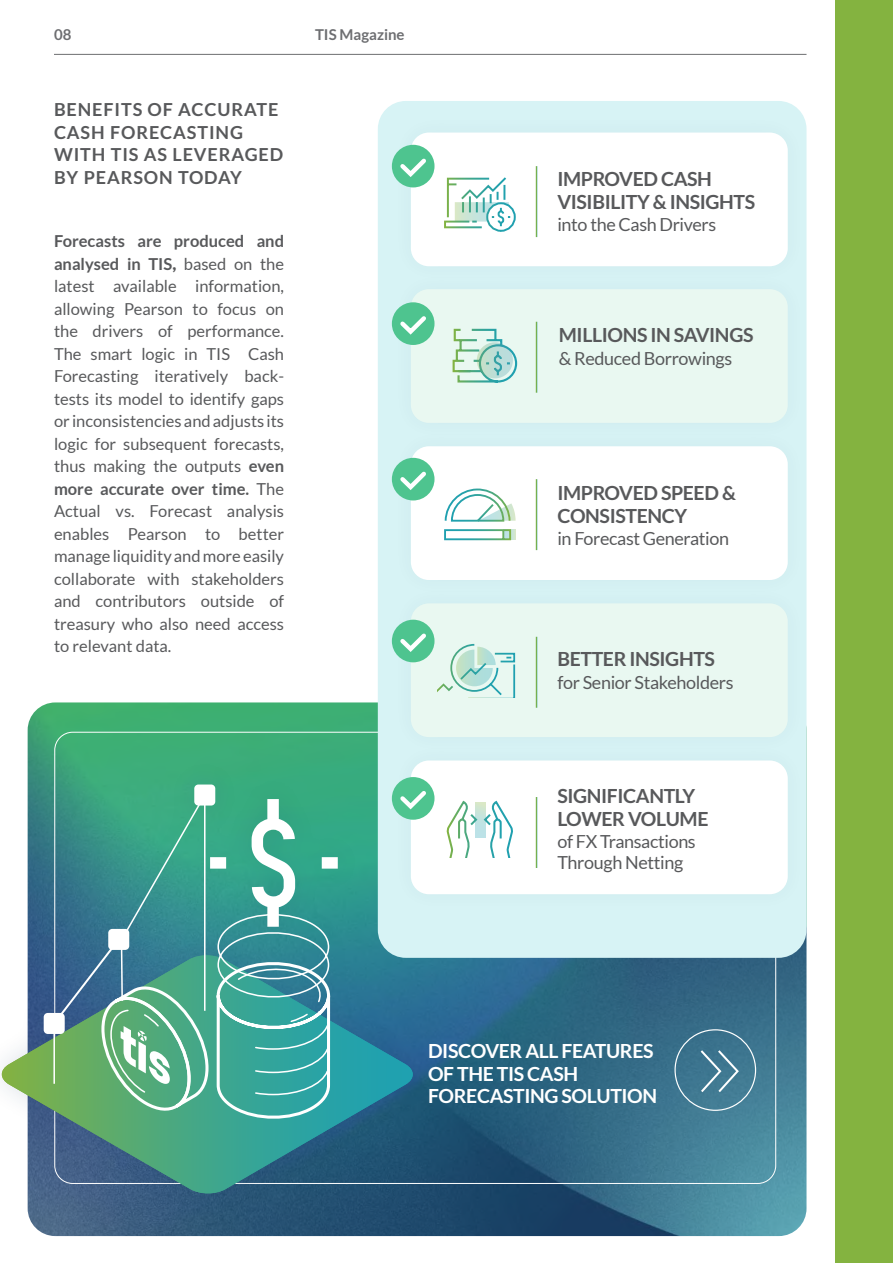
<style>
.page{position:relative;width:893px;height:1263px;background:#fff}
.page>*{position:absolute;margin:0;border:0;box-sizing:border-box;transform-origin:0 0}
.t1{font:700 19.5px/22.5px "Lato";letter-spacing:-.02em;color:#58595b}
.t2{font:700 19.5px/22.5px "Lato";letter-spacing:-.02em;color:#fff}
.t3{font:18px/21px "Lato";letter-spacing:-.02em;color:#58595b}
.t4{font:700 18px/22.5px "Lato";letter-spacing:.05em;color:#58595b}
.t5{font:16.5px/22.5px "Lato";color:#58595b;text-align:justify}
.t6{font:700 15px "Lato";color:#6d6e71}
.s1{font-weight:700}
.s2{font-weight:900}
</style>
<div class="page">
<hr style="left:54px;top:54px;width:752px;height:1px;background:#6d6e71">
<img style="left:28px;top:702px;width:778px;height:534px">
<div style="left:36px;top:713px;width:759px;height:489px;background:#1a3c64;opacity:.05"></div>
<div style="left:0;top:759px;width:437px;height:460px;background:#1a3c64;opacity:.15"></div>
<svg style="left:2px;top:955px;width:411px;height:238px;background:#4d8994"></svg>
<div style="left:194px;top:784px;width:21px;height:21px;background:#fff;border-radius:4px"></div>
<div style="left:44px;top:1013px;width:21px;height:21px;background:#fff;border-radius:4px"></div>
<svg style="left:51px;top:793px;width:287px;height:331px;background:#50a395"></svg>
<div style="left:674px;top:1029px;width:82px;height:82px;border:1px solid #fff;border-radius:50%"></div>
<svg style="left:701px;top:1050px;width:38px;height:42px;background:#598aa0"></svg>
<div style="left:835px;top:0;width:58px;height:1263px;background:#84b340"></div>
<div style="left:378px;top:101px;width:428px;height:857px;background:#d7f3f5;border-radius:28px"></div>
<div style="left:392px;top:114px;width:414px;height:171px;background:#d6f2f4"></div>
<div style="left:411px;top:133px;width:377px;height:133px;background:#fff;border-radius:18px"></div>
<div style="left:411px;top:289px;width:377px;height:134px;background:#e9f8f1;border-radius:18px"></div>
<div style="left:411px;top:446px;width:377px;height:134px;background:#fff;border-radius:18px"></div>
<div style="left:411px;top:603px;width:377px;height:134px;background:#e9f8f1;border-radius:18px"></div>
<div style="left:411px;top:760px;width:377px;height:134px;background:#fff;border-radius:18px"></div>
<svg style="left:444px;top:177px;width:72px;height:55px"></svg>
<svg style="left:444px;top:488px;width:72px;height:52px"></svg>
<svg style="left:437px;top:644px;width:78px;height:53px"></svg>
<svg style="left:453px;top:329px;width:64px;height:53px"></svg>
<svg style="left:477px;top:342px;width:36px;height:36px"></svg>
<svg style="left:447px;top:801px;width:66px;height:57px"></svg>
<div style="left:392px;top:145px;width:42px;height:42px;background:#4ec48f;border-radius:50%"></div>
<svg style="left:396px;top:158px;width:34px;height:22px"></svg>
<div style="left:392px;top:302px;width:42px;height:43px;background:#4ec48f;border-radius:50%"></div>
<svg style="left:396px;top:316px;width:34px;height:22px"></svg>
<div style="left:392px;top:458px;width:42px;height:42px;background:#4ec48f;border-radius:50%"></div>
<svg style="left:396px;top:471px;width:34px;height:22px"></svg>
<div style="left:392px;top:620px;width:42px;height:42px;background:#4ec48f;border-radius:50%"></div>
<svg style="left:396px;top:633px;width:34px;height:22px"></svg>
<div style="left:392px;top:777px;width:42px;height:43px;background:#4ec48f;border-radius:50%"></div>
<svg style="left:396px;top:791px;width:34px;height:21px"></svg>
<hr style="left:536px;top:322px;width:1px;height:71px;background:#fff">
<hr style="left:536px;top:637px;width:1px;height:71px;background:#fff">
<p class="t6" style="left:54px;top:26px;width:19px">08</p>
<p class="t6" style="left:315px;top:26px;width:91px">TIS Magazine</p>
<p class="t4" style="left:54px;top:98px;width:231px">BENEFITS OF ACCURATE<br>CASH FORECASTING<br>WITH TIS AS LEVERAGED<br>BY PEARSON TODAY</p>
<p class="t5" style="left:54px;top:230px;width:232px"><span class="s1">Forecasts are produced and analysed in TIS</span><span class="s2">,</span> based on the latest available information, allowing Pearson to focus on the drivers of performance.<br>The smart logic in TIS Cash Forecasting iteratively back&shy;tests its model to identify gaps or inconsistencies and adjusts its logic for subsequent forecasts, thus making the outputs <span class="s1">even more accurate over time.</span> The Actual vs. Forecast analysis enables Pearson to better manage liquidity and more easily collaborate with stakeholders and contributors outside of treasury who also need access to relevant data.</p>
<p class="t1" style="left:557px;top:167px;width:199px">IMPROVED CASH<br>VISIBILITY &amp; INSIGHTS</p>
<p class="t3" style="left:557px;top:214px;width:160px">into the Cash Drivers</p>
<p class="t1" style="left:559px;top:323px;width:196px">MILLIONS IN SAVINGS</p>
<p class="t3" style="left:559px;top:347px;width:175px">&amp; Reduced Borrowings</p>
<p class="t1" style="left:557px;top:481px;width:180px">IMPROVED SPEED &amp;<br>CONSISTENCY</p>
<p class="t3" style="left:557px;top:528px;width:173px">in Forecast Generation</p>
<p class="t1" style="left:557px;top:648px;width:159px">BETTER INSIGHTS</p>
<p class="t3" style="left:557px;top:672px;width:178px">for Senior Stakeholders</p>
<p class="t1" style="left:557px;top:785px;width:153px">SIGNIFICANTLY<br>LOWER VOLUME</p>
<p class="t3" style="left:557px;top:831px;width:140px">of FX Transactions<br>Through Netting</p>
<p class="t2" style="left:428px;top:1040px;width:231px">DISCOVER ALL FEATURES<br>OF THE TIS CASH<br>FORECASTING SOLUTION</p>
</div>
